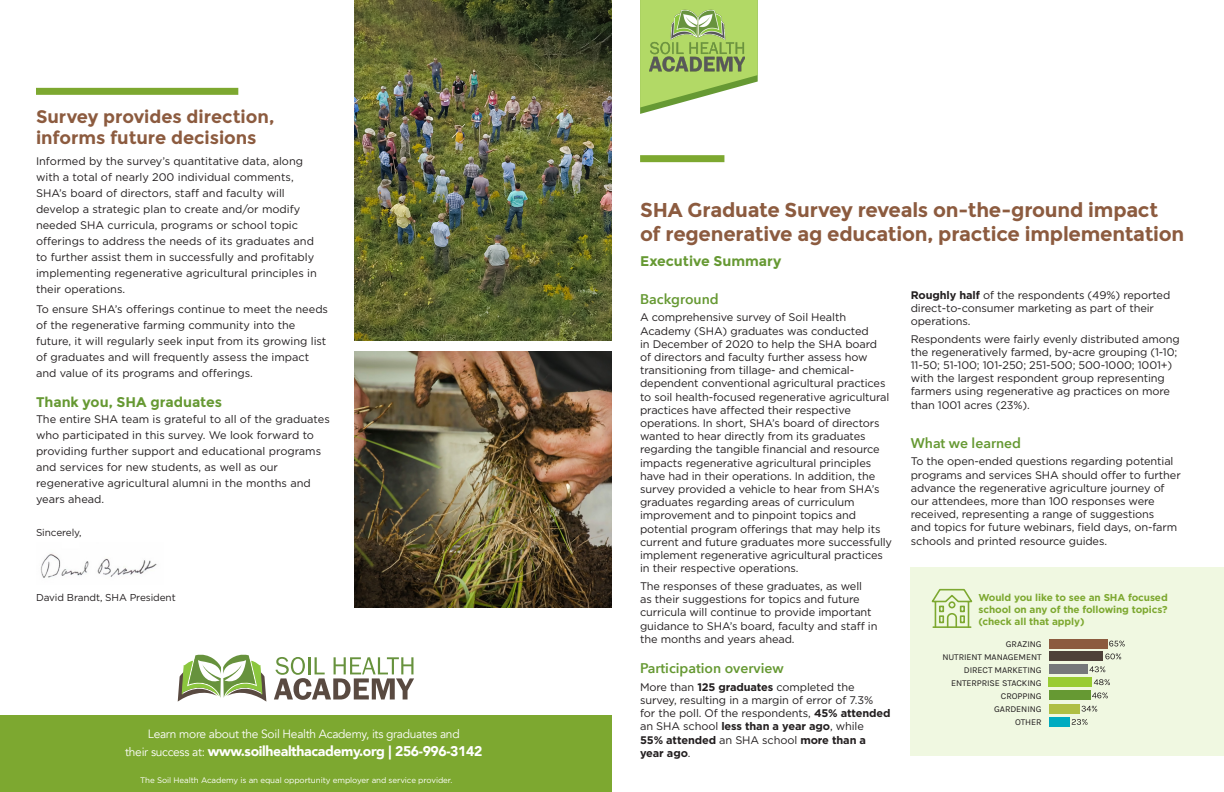
<style>
.page{position:relative;width:1224px;height:792px;background:#fff}
.page>*{position:absolute;margin:0;border:0;box-sizing:border-box;transform-origin:0 0}
.t1{font:700 20px/24px "Montserrat";letter-spacing:-.01em;color:#8c5b3f}
.t2{font:700 18px/21.6px "Montserrat";letter-spacing:-.005em;color:#8c5b3f}
.t3{font:900 14px "Avenir";letter-spacing:-.025em;color:#fff}
.t4{font:600 14px "Avenir Next";color:#693}
.t5{font:700 14px "Montserrat";color:#693}
.t6{font:12px "Avenir";letter-spacing:-.025em;color:#fff}
.t7{font:11px/13.2px "Gotham";letter-spacing:-.01em;color:#231f20}
.t8{font:700 10px/12px "Gotham";letter-spacing:-.01em;color:#7da830;text-align:justify}
.t9{font:10px "Gotham";letter-spacing:-.01em;color:#231f20}
.t10{font:9px/13px "Karla";letter-spacing:-.01em;color:#231f20;text-align:right}
.t11{font:8px "Gotham";letter-spacing:-.01em;color:#fff}
.s1{font-weight:400;font-size:12px}
.s2{font-weight:700}
</style>
<div class="page">
<div style="left:911px;top:568px;width:313px;height:188px;background:#f0f8e1"></div>
<div style="left:640px;top:155px;width:84px;height:7px;background:#7da830"></div>
<svg style="left:640px;top:0;width:118px;height:114px"></svg>
<img style="left:650px;top:9px;width:94px;height:63px">
<svg style="left:177px;top:654px;width:237px;height:48px"></svg>
<img style="left:354px;top:351px;width:257px;height:257px">
<svg style="left:931px;top:588px;width:42px;height:40px"></svg>
<div style="left:948px;top:601px;width:8px;height:7px;border:2px solid #7da830;border-radius:50%"></div>
<hr style="left:933px;top:626px;width:38px;height:2px;background:#7da830">
<div style="left:1049px;top:717px;width:21px;height:9px;background:#00abc0"></div>
<div style="left:1049px;top:704px;width:30px;height:9px;background:#afbf44"></div>
<div style="left:1049px;top:691px;width:41px;height:9px;background:#693"></div>
<div style="left:1049px;top:678px;width:43px;height:9px;background:#9c3"></div>
<div style="left:1049px;top:665px;width:39px;height:9px;background:#76787b"></div>
<div style="left:1049px;top:652px;width:54px;height:9px;background:#4e4139"></div>
<div style="left:1049px;top:639px;width:58px;height:9px;background:#8c5b3f"></div>
<svg style="left:1072px;top:719px;width:16px;height:6px"></svg>
<svg style="left:1082px;top:706px;width:15px;height:6px"></svg>
<svg style="left:1092px;top:693px;width:16px;height:5px"></svg>
<svg style="left:1094px;top:679px;width:16px;height:6px"></svg>
<svg style="left:1089px;top:666px;width:16px;height:6px"></svg>
<svg style="left:1105px;top:654px;width:16px;height:5px"></svg>
<svg style="left:1109px;top:641px;width:16px;height:6px"></svg>
<img style="left:40px;top:553px;width:117px;height:25px">
<div style="left:0;top:715px;width:611px;height:77px;background:#7da830"></div>
<div style="left:36px;top:88px;width:202px;height:7px;background:#7da830"></div>
<img style="left:354px;top:0;width:258px;height:340px">
<h2 class="t2" style="left:36px;top:107px;width:240px">Survey provides direction, informs future decisions</h2>
<p class="t7" style="left:36px;top:154px;width:282px;line-height:16px">Informed by the survey’s quantitative data, along with a total of nearly 200 individual comments, SHA’s board of directors, staff and faculty will develop a strategic plan to create and/or modify needed SHA curricula, programs or school topic offerings to address the needs of its graduates and to further assist them in successfully and profitably implementing regenerative agricultural principles in their operations.</p>
<p class="t7" style="left:36px;top:302px;width:294px;line-height:16px">To ensure SHA’s offerings continue to meet the needs of the regenerative farming community into the future, it will regularly seek input from its growing list of graduates and will frequently assess the impact and value of its programs and offerings.</p>
<p class="t5" style="left:36px;top:397px;width:187px">Thank you, SHA graduates</p>
<p class="t7" style="left:36px;top:412px;width:295px;line-height:16px">The entire SHA team is grateful to all of the graduates who participated in this survey. We look forward to providing further support and educational programs and services for new students, as well as our regenerative agricultural alumni in the months and years ahead.</p>
<p class="t9" style="left:36px;top:528px;width:47px">Sincerely,</p>
<p class="t9" style="left:36px;top:593px;width:141px">David Brandt, SHA President</p>
<p class="t6" style="left:148px;top:729px;width:313px">Learn more about the Soil Health Academy, its graduates and</p>
<p class="t3" style="left:125px;top:746px;width:359px"><span class="s1">their success at:</span> www.soilhealthacademy.org | 256-996-3142</p>
<p class="t11" style="left:140px;top:777px;width:314px">The Soil Health Academy is an equal opportunity employer and service provider.</p>
<h1 class="t1" style="left:640px;top:199px;width:546px">SHA Graduate Survey reveals on-the-ground impact<br>of regenerative ag education, practice implementation</h1>
<p class="t5" style="left:640px;top:255px;width:143px">Executive Summary</p>
<p class="t4" style="left:640px;top:293px;width:80px">Background</p>
<p class="t7" style="left:640px;top:312px;width:253px">A comprehensive survey of Soil Health Academy (SHA) graduates was conducted<br>in December of 2020 to help the SHA board<br>of directors and faculty further assess how transitioning from tillage- and chemical&shy;dependent conventional agricultural practices to soil health-focused regenerative agricultural practices have affected their respective operations. In short, SHA’s board of directors wanted to hear directly from its graduates regarding the tangible financial and resource impacts regenerative agricultural principles have had in their operations. In addition, the survey provided a vehicle to hear from SHA’s graduates regarding areas of curriculum improvement and to pinpoint topics and potential program offerings that may help its current and future graduates more successfully implement regenerative agricultural practices in their respective operations.</p>
<p class="t7" style="left:640px;top:580px;width:239px">The responses of these graduates, as well<br>as their suggestions for topics and future curricula will continue to provide important guidance to SHA’s board, faculty and staff in the months and years ahead.</p>
<p class="t4" style="left:640px;top:662px;width:145px">Participation overview</p>
<p class="t7" style="left:640px;top:681px;width:252px">More than <span class="s2">125 graduates</span> completed the survey, resulting in a margin of error of 7.3% for the poll. Of the respondents, <span class="s2">45% attended </span>an SHA school <span class="s2">less than a year ago</span>, while<br><span class="s2">55% attended</span> an SHA school <span class="s2">more than a year ago</span>.</p>
<p class="t7" style="left:911px;top:289px;width:261px"><span class="s2">Roughly half</span> of the respondents (49%) reported direct-to-consumer marketing as part of their operations.</p>
<p class="t7" style="left:911px;top:333px;width:270px">Respondents were fairly evenly distributed among the regeneratively farmed, by-acre grouping (1-10; 11-50; 51-100; 101-250; 251-500; 500-1000; 1001+) with the largest respondent group representing farmers using regenerative ag practices on more than 1001 acres (23%).</p>
<p class="t4" style="left:911px;top:437px;width:112px">What we learned</p>
<p class="t7" style="left:911px;top:455px;width:272px">To the open-ended questions regarding potential programs and services SHA should offer to further advance the regenerative agriculture journey of our attendees, more than 100 responses were received, representing a range of suggestions<br>and topics for future webinars, field days, on-farm schools and printed resource guides.</p>
<p class="t8" style="left:978px;top:592px;width:191px">Would you like to see an SHA focused school on any of the following topics? (check all that apply)</p>
<p class="t10" style="left:942px;top:638px;width:101px">GRAZING<br>NUTRIENT MANAGEMENT<br>DIRECT MARKETING<br>ENTERPRISE STACKING<br>CROPPING<br>GARDENING<br>OTHER</p>
</div>
